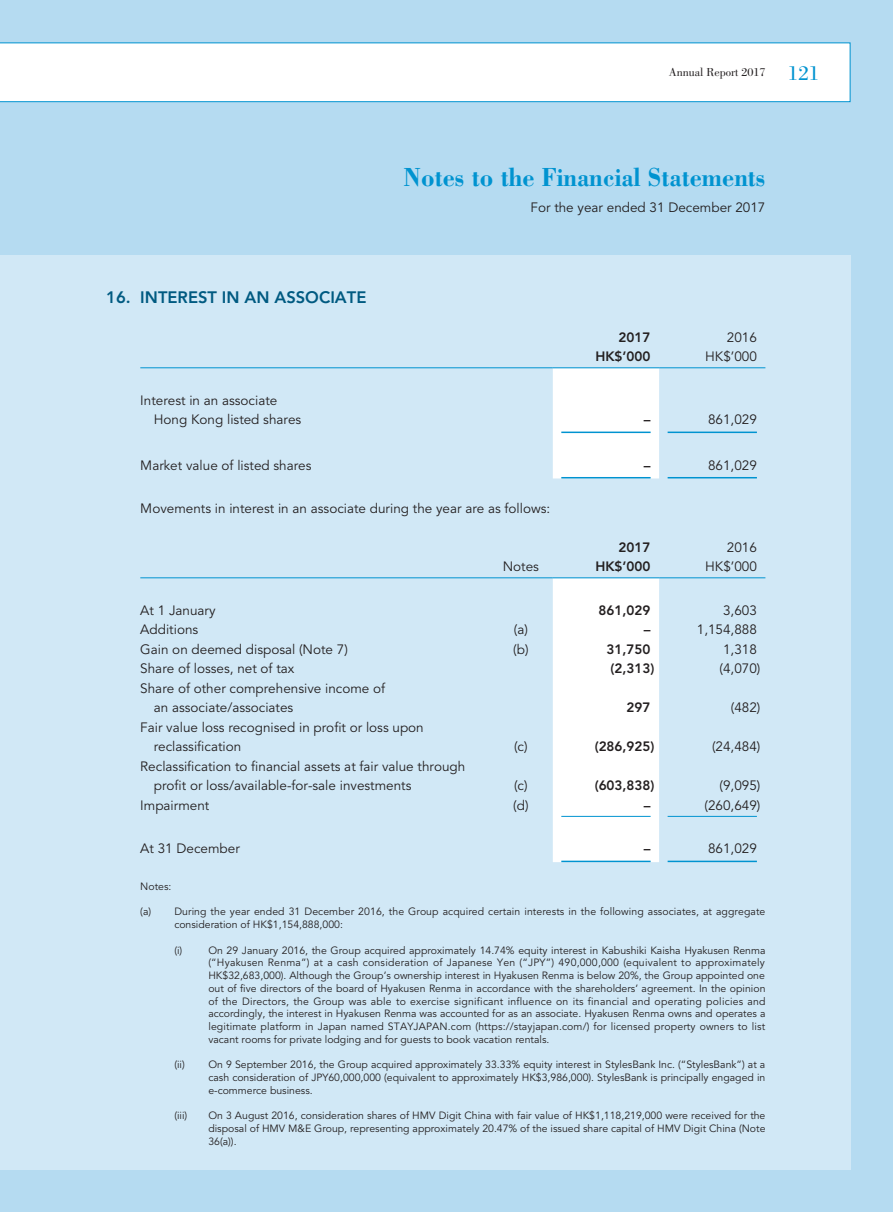
<style>
.page{position:relative;width:893px;height:1212px;background:#b5dbf1}
.page>*{position:absolute;margin:0;border:0;box-sizing:border-box;transform-origin:0 0}
.t1{font:700 27px "Bodoni Std";color:#0093d0;scale:.9 1}
._01_H1{font:800 16.5px "Avenir LT Std";color:#005a81}
._50_Table_txt{font:13.5px "Avenir LT Std";color:#231f20}
._00_txt{font:13.5px "Avenir LT Std";color:#231f20}
._50_Table_txt-2{font:800 13.5px "Avenir LT Std";color:#231f20}
.t2{font:12px "Bodoni Std";color:#231f20}
._06_Notes{font:10.5px/12.8px "Avenir LT Std";color:#231f20;text-align:justify}
.s1{font-size:21px;color:#0093d0}
</style>
<div class="page">
<div style="left:0;top:43px;width:850px;height:59px;background:#fff"></div>
<div style="left:0;top:255px;width:850px;height:914px;background:#d1e8f6"></div>
<div style="left:553px;top:368px;width:106px;height:110px;background:#fff"></div>
<hr style="left:140px;top:367px;width:349px;height:1px;background:#0093d0">
<hr style="left:489px;top:367px;width:64px;height:1px;background:#0093d0">
<hr style="left:553px;top:367px;width:106px;height:1px;background:#0093d0">
<hr style="left:659px;top:367px;width:106px;height:1px;background:#0093d0">
<hr style="left:561px;top:432px;width:90px;height:1px;background:#0093d0">
<hr style="left:668px;top:432px;width:89px;height:1px;background:#0093d0">
<hr style="left:561px;top:477px;width:90px;height:1px;background:#0093d0">
<hr style="left:668px;top:477px;width:89px;height:1px;background:#0093d0">
<div style="left:553px;top:578px;width:106px;height:284px;background:#fff"></div>
<hr style="left:140px;top:577px;width:349px;height:1px;background:#0093d0">
<hr style="left:489px;top:577px;width:64px;height:1px;background:#0093d0">
<hr style="left:553px;top:577px;width:106px;height:1px;background:#0093d0">
<hr style="left:659px;top:577px;width:106px;height:1px;background:#0093d0">
<hr style="left:561px;top:816px;width:90px;height:1px;background:#0093d0">
<hr style="left:668px;top:816px;width:89px;height:1px;background:#0093d0">
<hr style="left:561px;top:861px;width:90px;height:1px;background:#0093d0">
<hr style="left:668px;top:861px;width:89px;height:1px;background:#0093d0">
<p class="t2" style="left:669px;top:66px;width:152px">Annual Report 2017 <span class="s1">121</span></p>
<p class="_01_H1" style="left:106px;top:287px;width:262px">16. INTEREST IN AN ASSOCIATE</p>
<h1 class="t1" style="left:404px;top:160px;width:403px">Notes to the Financial Statements</h1>
<p class="_00_txt" style="left:531px;top:200px;width:236px">For the year ended 31 December 2017</p>
<p class="_50_Table_txt-2" style="left:619px;top:329px;width:33px">2017</p>
<p class="_50_Table_txt" style="left:727px;top:329px;width:32px">2016</p>
<p class="_50_Table_txt-2" style="left:595px;top:349px;width:57px">HK$’000</p>
<p class="_50_Table_txt" style="left:705px;top:349px;width:53px">HK$’000</p>
<p class="_50_Table_txt" style="left:140px;top:392px;width:139px">Interest in an associate</p>
<p class="_50_Table_txt" style="left:154px;top:412px;width:149px">Hong Kong listed shares</p>
<p class="_50_Table_txt-2" style="left:644px;top:412px;width:8px">–</p>
<p class="_50_Table_txt" style="left:708px;top:412px;width:50px">861,029</p>
<p class="_50_Table_txt" style="left:140px;top:457px;width:173px">Market value of listed shares</p>
<p class="_50_Table_txt-2" style="left:644px;top:457px;width:8px">–</p>
<p class="_50_Table_txt" style="left:708px;top:457px;width:50px">861,029</p>
<p class="_00_txt" style="left:140px;top:500px;width:411px">Movements in interest in an associate during the year are as follows:</p>
<p class="_50_Table_txt-2" style="left:619px;top:539px;width:33px">2017</p>
<p class="_50_Table_txt" style="left:727px;top:539px;width:32px">2016</p>
<p class="_50_Table_txt" style="left:503px;top:559px;width:38px">Notes</p>
<p class="_50_Table_txt-2" style="left:595px;top:559px;width:57px">HK$’000</p>
<p class="_50_Table_txt" style="left:705px;top:559px;width:53px">HK$’000</p>
<p class="_50_Table_txt" style="left:140px;top:602px;width:77px">At 1 January</p>
<p class="_50_Table_txt-2" style="left:599px;top:602px;width:53px">861,029</p>
<p class="_50_Table_txt" style="left:723px;top:602px;width:35px">3,603</p>
<p class="_50_Table_txt" style="left:140px;top:622px;width:59px">Additions</p>
<p class="_50_Table_txt" style="left:514px;top:622px;width:16px">(a)</p>
<p class="_50_Table_txt-2" style="left:644px;top:622px;width:8px">–</p>
<p class="_50_Table_txt" style="left:697px;top:622px;width:62px">1,154,888</p>
<p class="_50_Table_txt" style="left:140px;top:641px;width:209px">Gain on deemed disposal (Note 7)</p>
<p class="_50_Table_txt" style="left:513px;top:641px;width:17px">(b)</p>
<p class="_50_Table_txt-2" style="left:607px;top:641px;width:45px">31,750</p>
<p class="_50_Table_txt" style="left:723px;top:641px;width:35px">1,318</p>
<p class="_50_Table_txt" style="left:140px;top:661px;width:156px">Share of losses, net of tax</p>
<p class="_50_Table_txt-2" style="left:611px;top:661px;width:45px">(2,313)</p>
<p class="_50_Table_txt" style="left:720px;top:661px;width:42px">(4,070)</p>
<p class="_50_Table_txt" style="left:140px;top:680px;width:246px">Share of other comprehensive income of</p>
<p class="_50_Table_txt" style="left:154px;top:700px;width:141px">an associate/associates</p>
<p class="_50_Table_txt-2" style="left:627px;top:700px;width:25px">297</p>
<p class="_50_Table_txt" style="left:731px;top:700px;width:31px">(482)</p>
<p class="_50_Table_txt" style="left:140px;top:719px;width:285px">Fair value loss recognised in profit or loss upon</p>
<p class="_50_Table_txt" style="left:154px;top:739px;width:89px">reclassification</p>
<p class="_50_Table_txt" style="left:514px;top:739px;width:15px">(c)</p>
<p class="_50_Table_txt-2" style="left:595px;top:739px;width:61px">(286,925)</p>
<p class="_50_Table_txt" style="left:712px;top:739px;width:50px">(24,484)</p>
<p class="_50_Table_txt" style="left:140px;top:758px;width:326px">Reclassification to financial assets at fair value through</p>
<p class="_50_Table_txt" style="left:154px;top:778px;width:259px">profit or loss/available-for-sale investments</p>
<p class="_50_Table_txt" style="left:514px;top:778px;width:15px">(c)</p>
<p class="_50_Table_txt-2" style="left:595px;top:778px;width:61px">(603,838)</p>
<p class="_50_Table_txt" style="left:720px;top:778px;width:42px">(9,095)</p>
<p class="_50_Table_txt" style="left:140px;top:797px;width:71px">Impairment</p>
<p class="_50_Table_txt" style="left:513px;top:797px;width:17px">(d)</p>
<p class="_50_Table_txt-2" style="left:644px;top:797px;width:8px">–</p>
<p class="_50_Table_txt" style="left:705px;top:797px;width:57px">(260,649)</p>
<p class="_50_Table_txt" style="left:140px;top:841px;width:101px">At 31 December</p>
<p class="_50_Table_txt-2" style="left:644px;top:841px;width:8px">–</p>
<p class="_50_Table_txt" style="left:708px;top:841px;width:50px">861,029</p>
<p class="_06_Notes" style="left:140px;top:880px;width:33px">Notes:</p>
<p class="_06_Notes" style="left:174px;top:905px;width:593px;text-indent:-34px">(a) During the year ended 31 December 2016, the Group acquired certain interests in the following associates, at aggregate consideration of HK$1,154,888,000:</p>
<p class="_06_Notes" style="left:174px;top:944px;width:9px">(i)</p>
<p class="_06_Notes" style="left:208px;top:944px;width:559px">On 29 January 2016, the Group acquired approximately 14.74% equity interest in Kabushiki Kaisha Hyakusen Renma (“Hyakusen Renma”) at a cash consideration of Japanese Yen (“JPY”) 490,000,000 (equivalent to approximately HK$32,683,000). Although the Group’s ownership interest in Hyakusen Renma is below 20%, the Group appointed one out of five directors of the board of Hyakusen Renma in accordance with the shareholders’ agreement. In the opinion of the Directors, the Group was able to exercise significant influence on its financial and operating policies and accordingly, the interest in Hyakusen Renma was accounted for as an associate. Hyakusen Renma owns and operates a legitimate platform in Japan named STAYJAPAN.com (https://stayjapan.com/) for licensed property owners to list vacant rooms for private lodging and for guests to book vacation rentals.</p>
<p class="_06_Notes" style="left:208px;top:1058px;width:559px;text-indent:-34px">(ii) On 9 September 2016, the Group acquired approximately 33.33% equity interest in StylesBank Inc. (“StylesBank”) at a cash consideration of JPY60,000,000 (equivalent to approximately HK$3,986,000). StylesBank is principally engaged in e-commerce business.</p>
<p class="_06_Notes" style="left:174px;top:1109px;width:15px">(iii)</p>
<p class="_06_Notes" style="left:208px;top:1109px;width:559px">On 3 August 2016, consideration shares of HMV Digit China with fair value of HK$1,118,219,000 were received for the disposal of HMV M&amp;E Group, representing approximately 20.47% of the issued share capital of HMV Digit China (Note 36(a)).</p>
</div>
